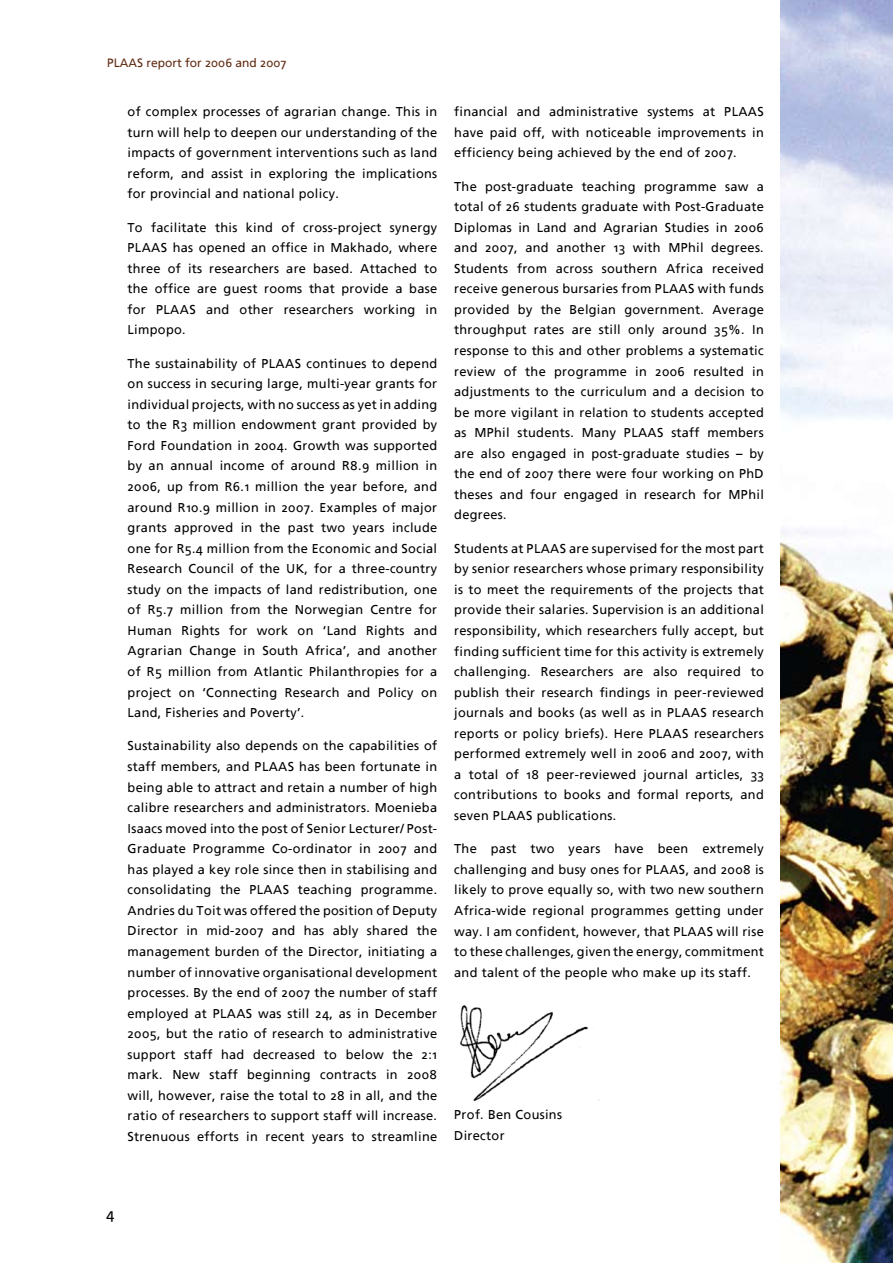
<style>
.page{position:relative;width:893px;height:1263px;background:#fff}
.page>*{position:absolute;margin:0;border:0;box-sizing:border-box;transform-origin:0 0}
.t1{font:15px "Frutiger Linotype";color:#000}
.t2{font:12.75px/20.5px "Frutiger Linotype";letter-spacing:.025em;color:#000;text-align:justify}
.t3{font:12px "Frutiger Linotype";color:#602a11}
</style>
<div class="page">
<img style="left:781px;top:0;width:112px;height:1263px">
<img style="left:460px;top:1005px;width:139px;height:97px">
<p class="t3" style="left:107px;top:56px;width:181px">PLAAS report for 2006 and 2007</p>
<p class="t2" style="left:128px;top:101px;width:311px">of complex processes of agrarian change. This in turn will help to deepen our understanding of the impacts of government interventions such as land reform, and assist in exploring the implications for provincial and national policy.</p>
<p class="t2" style="left:128px;top:217px;width:311px">To facilitate this kind of cross-project synergy PLAAS has opened an office in Makhado, where three of its researchers are based. Attached to the office are guest rooms that provide a base for PLAAS and other researchers working in Limpopo.</p>
<p class="t2" style="left:128px;top:353px;width:311px">The sustainability of PLAAS continues to depend on success in securing large, multi-year grants for individual projects, with no success as yet in adding to the R3 million endowment grant provided by Ford Foundation in 2004. Growth was supported by an annual income of around R8.9 million in 2006, up from R6.1 million the year before, and around R10.9 million in 2007. Examples of major grants approved in the past two years include one for R5.4 million from the Economic and Social Research Council of the UK, for a three-country study on the impacts of land redistribution, one of R5.7 million from the Norwegian Centre for Human Rights for work on ‘Land Rights and Agrarian Change in South Africa’, and another of R5 million from Atlantic Philanthropies for a project on ‘Connecting Research and Policy on Land, Fisheries and Poverty’.</p>
<p class="t2" style="left:128px;top:736px;width:311px">Sustainability also depends on the capabilities of staff members, and PLAAS has been fortunate in being able to attract and retain a number of high calibre researchers and administrators. Moenieba Isaacs moved into the post of Senior Lecturer/ Post-Graduate Programme Co-ordinator in 2007 and has played a key role since then in stabilising and consolidating the PLAAS teaching programme.<br>Andries du Toit was offered the position of Deputy Director in mid-2007 and has ably shared the management burden of the Director, initiating a number of innovative organisational development processes. By the end of 2007 the number of staff employed at PLAAS was still 24, as in December 2005, but the ratio of research to administrative support staff had decreased to below the 2:1 mark. New staff beginning contracts in 2008 will, however, raise the total to 28 in all, and the ratio of researchers to support staff will increase.<br>Strenuous efforts in recent years to streamline</p>
<p class="t2" style="left:454px;top:101px;width:311px">financial and administrative systems at PLAAS have paid off, with noticeable improvements in efficiency being achieved by the end of 2007.</p>
<p class="t2" style="left:454px;top:176px;width:311px">The post-graduate teaching programme saw a total of 26 students graduate with Post-Graduate Diplomas in Land and Agrarian Studies in 2006 and 2007, and another 13 with MPhil degrees.<br>Students from across southern Africa received receive generous bursaries from PLAAS with funds provided by the Belgian government. Average throughput rates are still only around 35%. In response to this and other problems a systematic review of the programme in 2006 resulted in adjustments to the curriculum and a decision to be more vigilant in relation to students accepted as MPhil students. Many PLAAS staff members are also engaged in post-graduate studies – by the end of 2007 there were four working on PhD theses and four engaged in research for MPhil degrees.</p>
<p class="t2" style="left:454px;top:538px;width:311px">Students at PLAAS are supervised for the most part by senior researchers whose primary responsibility is to meet the requirements of the projects that provide their salaries. Supervision is an additional responsibility, which researchers fully accept, but finding sufficient time for this activity is extremely challenging. Researchers are also required to publish their research findings in peer-reviewed journals and books (as well as in PLAAS research reports or policy briefs). Here PLAAS researchers performed extremely well in 2006 and 2007, with a total of 18 peer-reviewed journal articles, 33 contributions to books and formal reports, and seven PLAAS publications.</p>
<p class="t2" style="left:454px;top:838px;width:311px">The past two years have been extremely challenging and busy ones for PLAAS, and 2008 is likely to prove equally so, with two new southern Africa-wide regional programmes getting under way. I am confident, however, that PLAAS will rise to these challenges, given the energy, commitment and talent of the people who make up its staff.</p>
<p class="t2" style="left:454px;top:1104px;width:109px">Prof. Ben Cousins<br>Director</p>
<p class="t1" style="left:106px;top:1205px;width:10px">4</p>
</div>
